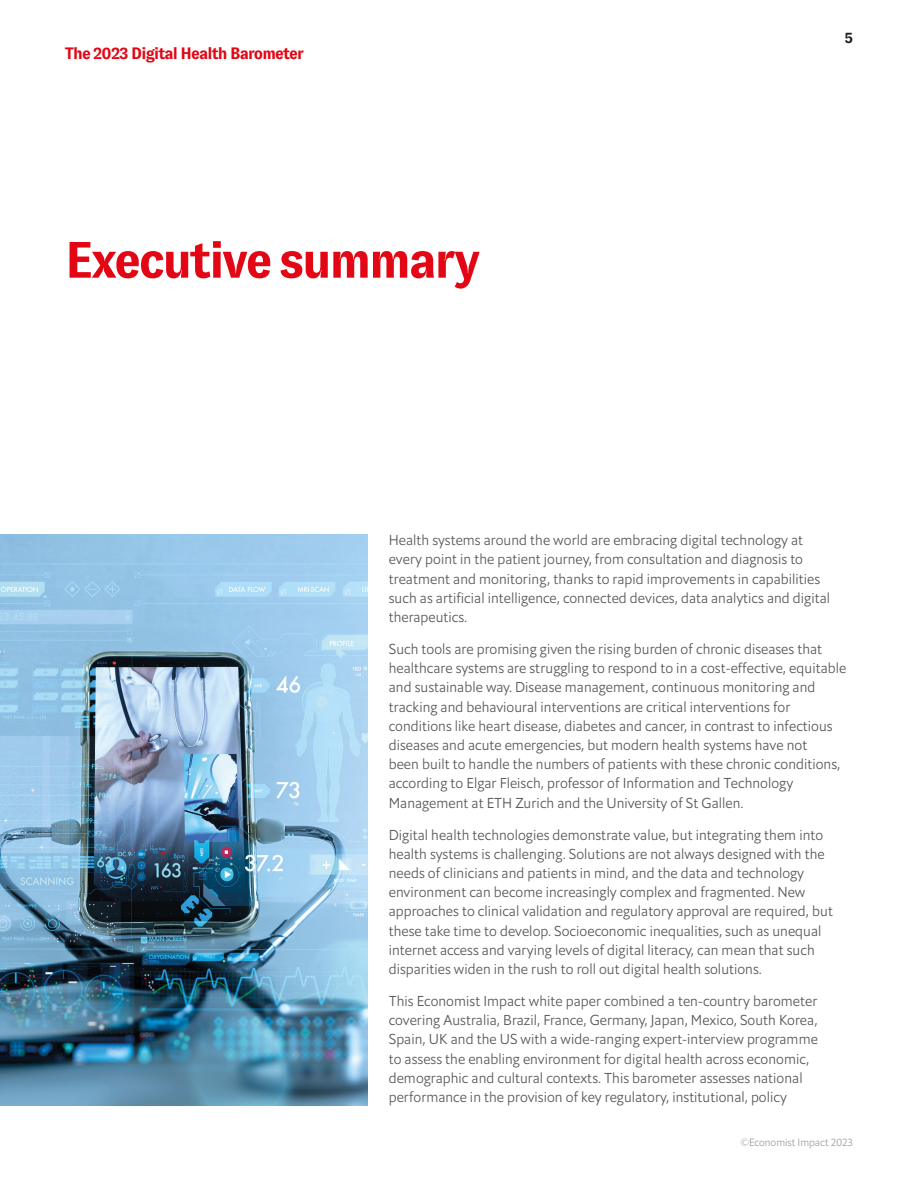
<style>
.page{position:relative;width:918px;height:1188px;background:#fff}
.page>*{position:absolute;margin:0;border:0;box-sizing:border-box;transform-origin:0 0}
._1__Header{font:700 51px "GT Zirkon";letter-spacing:-.05em;color:#e30614}
.t1{font:700 16.5px "GT Zirkon";letter-spacing:-.05em;color:#e30614}
.t2{font:700 15px "GT Zirkon";color:#1d1d1b}
._4__Body_text{font:14.25px/19.2px "Econ Sans Lig";letter-spacing:.005em;color:#575756}
.t3{font:10.5px "Econ Sans Lig";color:#9d9d9d}
</style>
<div class="page">
<img style="left:0;top:535px;width:367px;height:570px">
<p class="t1" style="left:65px;top:44px;width:241px">The 2023 Digital Health Barometer</p>
<p class="_1__Header" style="left:65px;top:232px;width:417px">Executive summary</p>
<p class="t2" style="left:845px;top:29px;width:10px">5</p>
<p class="_4__Body_text" style="left:389px;top:531px;width:443px">Health systems around the world are embracing digital technology at every point in the patient journey, from consultation and diagnosis to treatment and monitoring, thanks to rapid improvements in capabilities such as artificial intelligence, connected devices, data analytics and digital therapeutics.</p>
<p class="_4__Body_text" style="left:389px;top:639px;width:459px">Such tools are promising given the rising burden of chronic diseases that healthcare systems are struggling to respond to in a cost-effective, equitable and sustainable way. Disease management, continuous monitoring and tracking and behavioural interventions are critical interventions for conditions like heart disease, diabetes and cancer, in contrast to infectious diseases and acute emergencies, but modern health systems have not<br>been built to handle the numbers of patients with these chronic conditions, according to Elgar Fleisch, professor of Information and Technology Management at ETH Zurich and the University of St Gallen.</p>
<p class="_4__Body_text" style="left:389px;top:825px;width:446px">Digital health technologies demonstrate value, but integrating them into health systems is challenging. Solutions are not always designed with the needs of clinicians and patients in mind, and the data and technology environment can become increasingly complex and fragmented. New approaches to clinical validation and regulatory approval are required, but these take time to develop. Socioeconomic inequalities, such as unequal internet access and varying levels of digital literacy, can mean that such disparities widen in the rush to roll out digital health solutions.</p>
<p class="_4__Body_text" style="left:389px;top:991px;width:431px">This Economist Impact white paper combined a ten-country barometer covering Australia, Brazil, France, Germany, Japan, Mexico, South Korea, Spain, UK and the US with a wide-ranging expert-interview programme to assess the enabling environment for digital health across economic, demographic and cultural contexts. This barometer assesses national performance in the provision of key regulatory, institutional, policy</p>
<p class="t3" style="left:740px;top:1136px;width:114px">©Economist Impact 2023</p>
</div>
